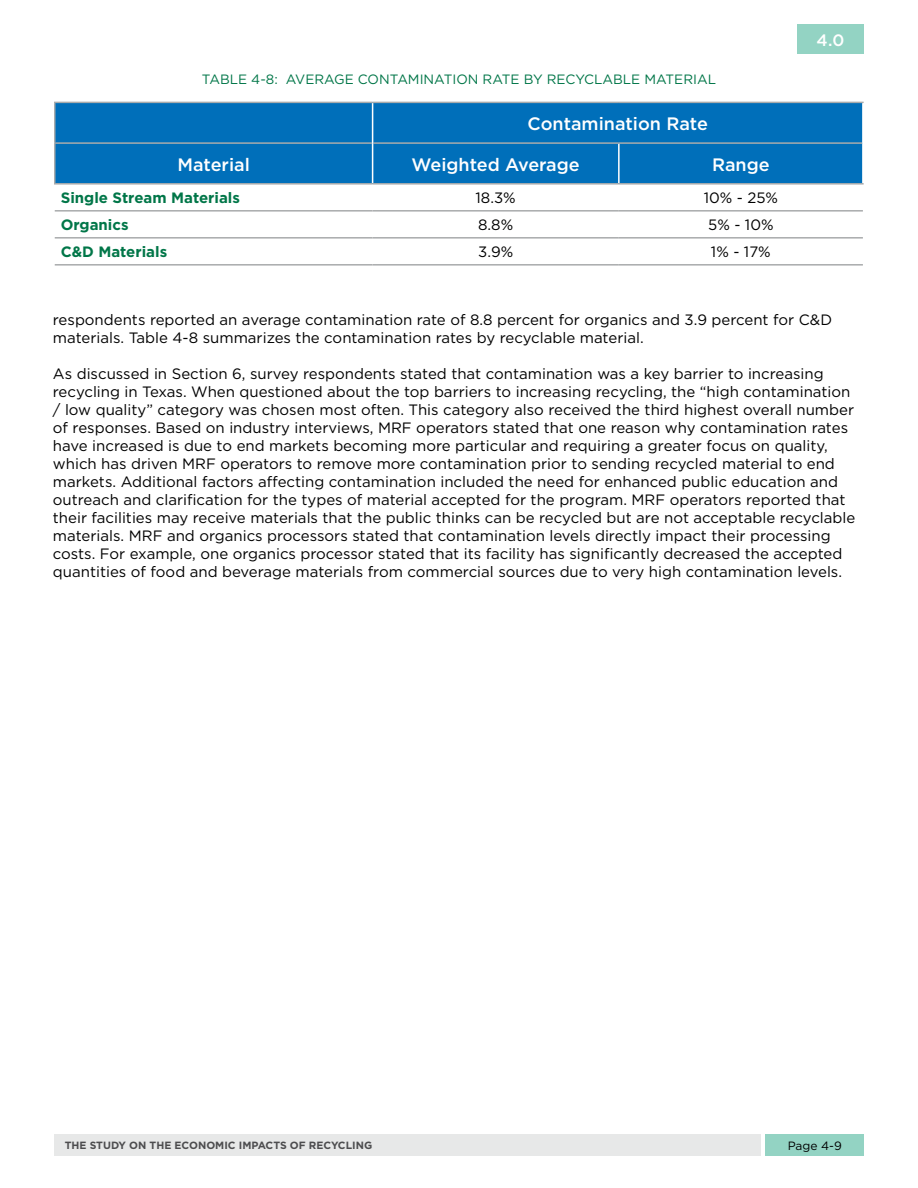
<style>
.page{position:relative;width:918px;height:1188px;background:#fff}
.page>*{position:absolute;margin:0;border:0;box-sizing:border-box;transform-origin:0 0}
.t1{font:500 18px "Gotham";color:#fff}
.t2{font:500 16.5px "Gotham";color:#fff}
.t3{font:15px/18px "Gotham";color:#000}
.t4{font:700 15px "Gotham";color:#007648}
.t5{font:13.5px "Gotham";color:#007648}
.t6{font:12px "Gotham";color:#000}
.t7{font:700 10.5px "Gotham";color:#4d4d4f}
</style>
<div class="page">
<div style="left:766px;top:1134px;width:98px;height:22px;background:#93d3c3"></div>
<div style="left:797px;top:24px;width:67px;height:30px;background:#93d3c3"></div>
<div style="left:54px;top:1134px;width:707px;height:22px;background:#e7e8e8"></div>
<div style="left:56px;top:103px;width:806px;height:80px;background:#006fba"></div>
<hr style="left:54px;top:102px;width:319px;height:1px;background:#a9abac">
<hr style="left:54px;top:103px;width:2px;height:39px;background:#a9abac">
<hr style="left:373px;top:102px;width:246px;height:1px;background:#a9abac">
<hr style="left:619px;top:102px;width:245px;height:1px;background:#a9abac">
<hr style="left:54px;top:142px;width:318px;height:2px;background:#a9abac">
<hr style="left:54px;top:144px;width:2px;height:39px;background:#a9abac">
<hr style="left:373px;top:142px;width:246px;height:2px;background:#a9abac">
<hr style="left:619px;top:142px;width:243px;height:2px;background:#a9abac">
<hr style="left:54px;top:183px;width:319px;height:2px;background:#a9abac">
<hr style="left:373px;top:183px;width:246px;height:2px;background:#a9abac">
<hr style="left:619px;top:183px;width:245px;height:2px;background:#a9abac">
<hr style="left:372px;top:103px;width:1px;height:40px;background:#fff">
<hr style="left:372px;top:143px;width:1px;height:40px;background:#fff">
<hr style="left:618px;top:144px;width:2px;height:39px;background:#fff">
<hr style="left:55px;top:210px;width:318px;height:2px;background:#a9abac">
<hr style="left:373px;top:210px;width:246px;height:2px;background:#a9abac">
<hr style="left:619px;top:210px;width:244px;height:2px;background:#a9abac">
<hr style="left:55px;top:237px;width:318px;height:2px;background:#a9abac">
<hr style="left:373px;top:237px;width:246px;height:2px;background:#a9abac">
<hr style="left:619px;top:237px;width:244px;height:2px;background:#a9abac">
<hr style="left:55px;top:264px;width:318px;height:2px;background:#a9abac">
<hr style="left:373px;top:264px;width:246px;height:2px;background:#a9abac">
<hr style="left:619px;top:264px;width:244px;height:2px;background:#a9abac">
<p class="t5" style="left:202px;top:71px;width:516px">TABLE 4-8: AVERAGE CONTAMINATION RATE BY RECYCLABLE MATERIAL</p>
<p class="t1" style="left:528px;top:112px;width:182px">Contamination Rate</p>
<p class="t1" style="left:177px;top:153px;width:74px">Material</p>
<p class="t1" style="left:412px;top:153px;width:170px">Weighted Average</p>
<p class="t1" style="left:712px;top:153px;width:59px">Range</p>
<p class="t4" style="left:61px;top:188px;width:181px">Single Stream Materials</p>
<p class="t3" style="left:476px;top:189px;width:42px">18.3%</p>
<p class="t3" style="left:704px;top:189px;width:76px">10% - 25%</p>
<p class="t4" style="left:61px;top:215px;width:69px">Organics</p>
<p class="t3" style="left:478px;top:216px;width:37px">8.8%</p>
<p class="t3" style="left:708px;top:216px;width:67px">5% - 10%</p>
<p class="t4" style="left:61px;top:242px;width:108px">C&amp;D Materials</p>
<p class="t3" style="left:478px;top:243px;width:37px">3.9%</p>
<p class="t3" style="left:711px;top:243px;width:61px">1% - 17%</p>
<p class="t2" style="left:817px;top:29px;width:29px">4.0</p>
<p class="t3" style="left:53px;top:311px;width:781px">respondents reported an average contamination rate of 8.8 percent for organics and 3.9 percent for C&amp;D materials. Table 4-8 summarizes the contamination rates by recyclable material.</p>
<p class="t3" style="left:53px;top:365px;width:804px">As discussed in Section 6, survey respondents stated that contamination was a key barrier to increasing recycling in Texas. When questioned about the top barriers to increasing recycling, the “high contamination / low quality” category was chosen most often. This category also received the third highest overall number of responses. Based on industry interviews, MRF operators stated that one reason why contamination rates have increased is due to end markets becoming more particular and requiring a greater focus on quality, which has driven MRF operators to remove more contamination prior to sending recycled material to end markets. Additional factors affecting contamination included the need for enhanced public education and outreach and clarification for the types of material accepted for the program. MRF operators reported that their facilities may receive materials that the public thinks can be recycled but are not acceptable recyclable materials. MRF and organics processors stated that contamination levels directly impact their processing costs. For example, one organics processor stated that its facility has significantly decreased the accepted quantities of food and beverage materials from commercial sources due to very high contamination levels.</p>
<p class="t7" style="left:65px;top:1139px;width:309px">THE STUDY ON THE ECONOMIC IMPACTS OF RECYCLING</p>
<p class="t6" style="left:788px;top:1138px;width:56px">Page 4-9</p>
</div>
